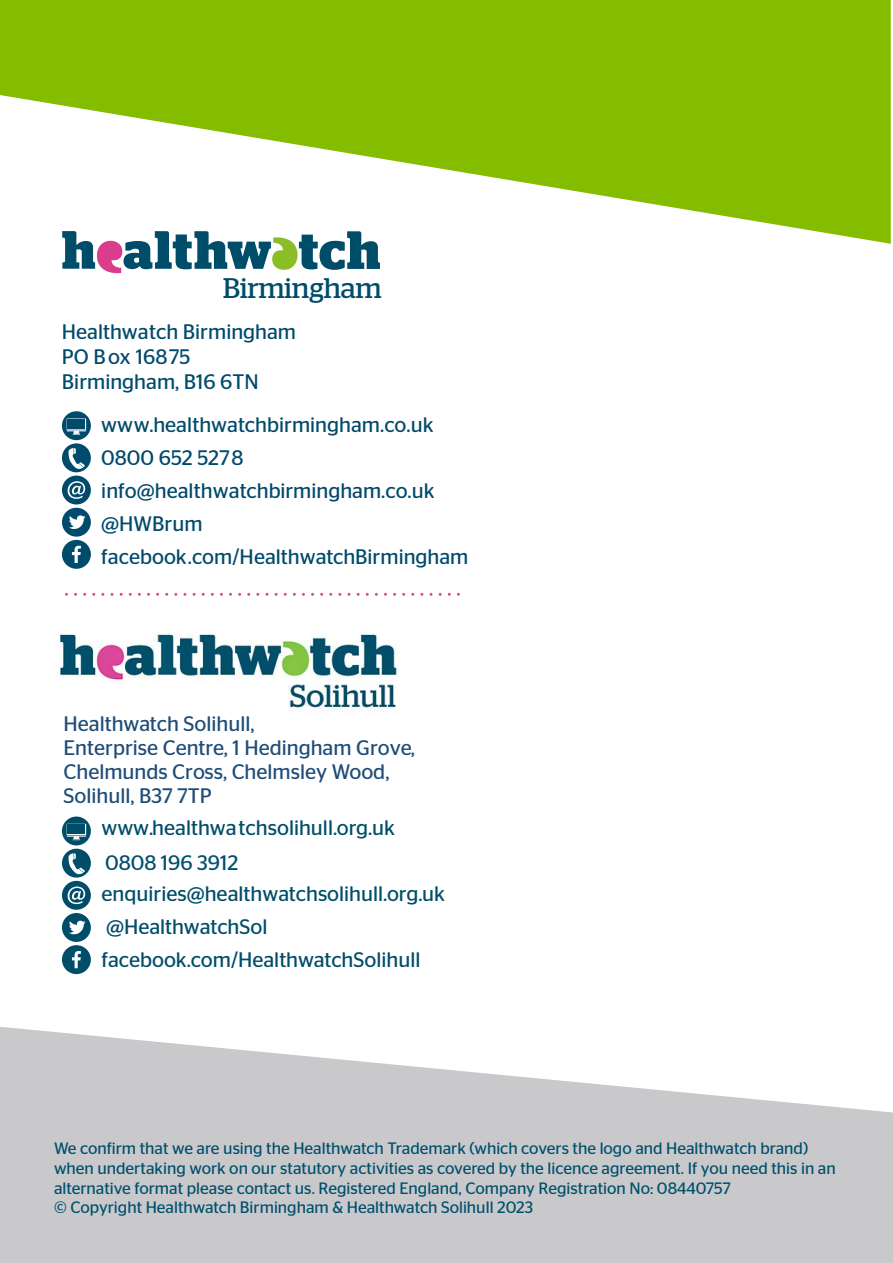
<style>
.page{position:relative;width:893px;height:1263px;background:#fff}
.page>*{position:absolute;margin:0;border:0;box-sizing:border-box;transform-origin:0 0}
.t1{font:28.35px "Stag";color:#004d6b}
.t2{font:21px/33px "Stag Sans";color:#004a6b}
.t3{font:21px/33px "Stag Sans";color:#004d69}
.t4{font:21px/24px "Stag Sans";color:#1f4d78}
.t5{font:21px "Stag Sans";color:#00506d}
.t6{font:16.5px/19.8px "Stag Sans";color:#00506d}
</style>
<div class="page">
<svg style="left:0;top:1027px;width:893px;height:236px;fill:#c9c9cc"></svg>
<div style="left:62px;top:443px;width:29px;height:29px;background:#004a6b;border-radius:50%"></div>
<div style="left:62px;top:849px;width:29px;height:29px;background:#004d69;border-radius:50%"></div>
<svg style="left:62px;top:411px;width:29px;height:29px"></svg>
<svg style="left:62px;top:816px;width:29px;height:29px"></svg>
<div style="left:62px;top:476px;width:29px;height:28px;background:#004a6b;border-radius:50%"></div>
<div style="left:62px;top:881px;width:29px;height:29px;background:#004d69;border-radius:50%"></div>
<div style="left:62px;top:508px;width:29px;height:29px;background:#004a6b;border-radius:50%"></div>
<div style="left:62px;top:913px;width:29px;height:29px;background:#004d69;border-radius:50%"></div>
<svg style="left:69px;top:515px;width:17px;height:14px"></svg>
<svg style="left:69px;top:921px;width:17px;height:13px"></svg>
<div style="left:62px;top:540px;width:29px;height:29px;background:#004a6b;border-radius:50%"></div>
<div style="left:62px;top:945px;width:29px;height:29px;background:#004d69;border-radius:50%"></div>
<svg style="left:72px;top:546px;width:9px;height:17px"></svg>
<svg style="left:72px;top:951px;width:9px;height:17px"></svg>
<svg style="left:67px;top:418px;width:19px;height:17px"></svg>
<svg style="left:67px;top:824px;width:19px;height:16px"></svg>
<svg style="left:68px;top:481px;width:17px;height:18px"></svg>
<svg style="left:68px;top:886px;width:17px;height:18px"></svg>
<svg style="left:69px;top:448px;width:15px;height:21px"></svg>
<svg style="left:69px;top:853px;width:15px;height:21px"></svg>
<svg style="left:62px;top:244px;width:318px;height:29px"></svg>
<svg style="left:66px;top:593px;width:383px;height:3px"></svg>
<img style="left:59px;top:628px;width:340px;height:83px">
<svg style="left:0;top:0;width:891px;height:244px;fill:#84bd00"></svg>
<h1 class="t1" style="left:223px;top:272px;width:160px">Birmingham</h1>
<p class="t2" style="left:62px;top:319px;width:236px;line-height:24.9px">Healthwatch Birmingham<br>PO Box 16875<br>Birmingham, B16 6TN</p>
<p class="t2" style="left:101px;top:408px;width:369px">www.healthwatchbirmingham.co.uk<br>0800 652 5278 info@healthwatchbirmingham.co.uk @HWBrum facebook.com/HealthwatchBirmingham</p>
<p class="t4" style="left:64px;top:711px;width:353px">Healthwatch Solihull,<br>Enterprise Centre, 1 Hedingham Grove,<br>Chelmunds Cross, Chelmsley Wood,<br>Solihull, B37 7TP</p>
<p class="t3" style="left:101px;top:811px;width:295px">www.healthwatchsolihull.org.uk</p>
<p class="t5" style="left:105px;top:851px;width:135px">0808 196 3912</p>
<p class="t3" style="left:101px;top:877px;width:345px">enquiries@healthwatchsolihull.org.uk @HealthwatchSol facebook.com/HealthwatchSolihull</p>
<p class="t6" style="left:54px;top:1138px;width:783px">We confirm that we are using the Healthwatch Trademark (which covers the logo and Healthwatch brand) when undertaking work on our statutory activities as covered by the licence agreement. If you need this in an alternative format please contact us. Registered England, Company Registration No: 08440757<br>© Copyright Healthwatch Birmingham &amp; Healthwatch Solihull 2023</p>
</div>
